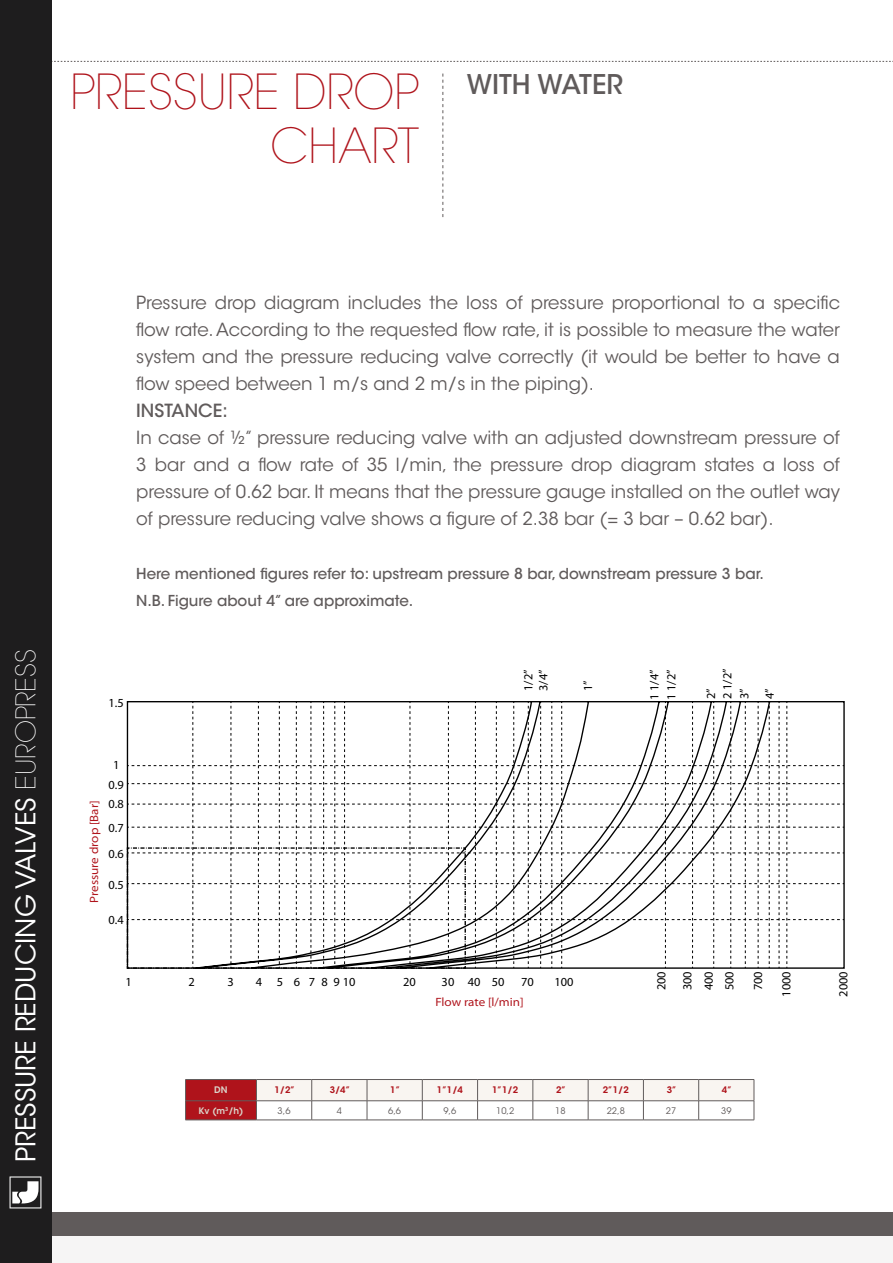
<style>
.page{position:relative;width:893px;height:1263px;background:#fff}
.page>*{position:absolute;margin:0;border:0;box-sizing:border-box;transform-origin:0 0}
.t1{font:200 48px/54px "ITC Avant Garde Std";color:#af131b;text-align:right}
.t2{font:27px "ITC Avant Garde Std";color:#fff}
.t3{font:500 27px "ITC Avant Garde Std";color:#605b5b}
.t4{font:18px/27px "ITC Avant Garde Std";color:#605b5b;text-align:justify}
.t5{font:500 18px "ITC Avant Garde Std";color:#605b5b}
.t6{font:500 15px/27px "ITC Avant Garde Std";color:#605b5b}
.t7{font:12.3px/16.6px "Myriad Pro";color:#000}
.t8{font:semi-expanded 12px "Myriad Pro";color:#af131b}
.t9{font:600 9px "ITC Avant Garde Std";color:#af131b}
.t10{font:9px "ITC Avant Garde Std";color:#605b5b}
.t11{font:600 9px "ITC Avant Garde Std";color:#dbd4ca}
.s1{font-weight:200}
</style>
<div class="page">
<svg style="left:51px;top:61px;width:842px;height:1px"></svg>
<div style="left:0;top:1213px;width:893px;height:50px;background:#f6f5f5"></div>
<div style="left:49px;top:1212px;width:844px;height:23px;background:#605b5b"></div>
<div style="left:0;top:0;width:51px;height:1263px;background:#1e1d1e"></div>
<svg style="left:10px;top:1176px;width:31px;height:32px"></svg>
<svg style="left:126px;top:702px;width:718px;height:267px"></svg>
<svg style="left:442px;top:74px;width:1px;height:143px"></svg>
<svg style="left:185px;top:1079px;width:570px;height:41px"></svg>
<hr style="left:185px;top:1120px;width:71px;height:1px;background:#605b5b">
<hr style="left:256px;top:1120px;width:56px;height:1px;background:#605b5b">
<hr style="left:312px;top:1120px;width:55px;height:1px;background:#605b5b">
<hr style="left:367px;top:1120px;width:55px;height:1px;background:#605b5b">
<hr style="left:422px;top:1120px;width:56px;height:1px;background:#605b5b">
<hr style="left:478px;top:1120px;width:55px;height:1px;background:#605b5b">
<hr style="left:533px;top:1120px;width:55px;height:1px;background:#605b5b">
<hr style="left:588px;top:1120px;width:55px;height:1px;background:#605b5b">
<hr style="left:643px;top:1120px;width:56px;height:1px;background:#605b5b">
<hr style="left:699px;top:1120px;width:55px;height:1px;background:#605b5b">
<h1 class="t1" style="left:71px;top:66px;width:350px">PRESSURE DROP<br>CHART</h1>
<h2 class="t3" style="left:467px;top:67px;width:158px">With water</h2>
<h2 class="t2" style="left:9px;top:1162px;width:515px;rotate:-90deg">PRESSURE REDUCING VALVES <span class="s1">EUROPRESS</span></h2>
<p class="t4" style="left:136px;top:289px;width:705px">Pressure drop diagram includes the loss of pressure proportional to a specific flow rate. According to the requested flow rate, it is possible to measure the water system and the pressure reducing valve correctly (it would be better to have a flow speed between 1 m/s and 2 m/s in the piping).</p>
<p class="t5" style="left:136px;top:399px;width:93px">INSTANCE:</p>
<p class="t4" style="left:136px;top:424px;width:705px">In case of ½” pressure reducing valve with an adjusted downstream pressure of 3 bar and a flow rate of 35 l/min, the pressure drop diagram states a loss of pressure of 0.62 bar. It means that the pressure gauge installed on the outlet way of pressure reducing valve shows a figure of 2.38 bar (= 3 bar – 0.62 bar).</p>
<p class="t6" style="left:136px;top:560px;width:629px">Here mentioned figures refer to: upstream pressure 8 bar, downstream pressure 3 bar.<br>N.B. Figure about 4” are approximate.</p>
<p class="t7" style="left:109px;top:695px;width:17px">1.5</p>
<p class="t7" style="left:521px;top:691px;width:23px;line-height:14.7px;rotate:-90deg">1/2”<br>3/4”</p>
<p class="t7" style="left:580px;top:691px;width:12px;rotate:-90deg">1”</p>
<p class="t7" style="left:646px;top:700px;width:32px;rotate:-90deg">1 1/4”<br>1 1/2”</p>
<p class="t7" style="left:703px;top:699px;width:32px;rotate:-90deg">2”<br>2 1/2”<br>3”</p>
<p class="t7" style="left:762px;top:699px;width:12px;rotate:-90deg">4”</p>
<p class="t8" style="left:87px;top:903px;width:104px;rotate:-90deg">Pressure drop [Bar]</p>
<p class="t7" style="left:113px;top:757px;width:8px">1</p>
<p class="t7" style="left:109px;top:776px;width:17px">0.9</p>
<p class="t7" style="left:109px;top:796px;width:17px">0.8</p>
<p class="t7" style="left:109px;top:819px;width:17px">0.7</p>
<p class="t7" style="left:109px;top:846px;width:17px">0.6</p>
<p class="t7" style="left:109px;top:876px;width:17px">0.5</p>
<p class="t7" style="left:109px;top:911px;width:17px">0.4</p>
<p class="t7" style="left:125px;top:973px;width:8px">1</p>
<p class="t7" style="left:189px;top:973px;width:8px">2</p>
<p class="t7" style="left:227px;top:973px;width:8px">3</p>
<p class="t7" style="left:256px;top:973px;width:101px">4 5 6 78910</p>
<p class="t7" style="left:403px;top:973px;width:14px">20</p>
<p class="t7" style="left:442px;top:973px;width:64px">30 40 50</p>
<p class="t7" style="left:521px;top:973px;width:14px">70</p>
<p class="t7" style="left:554px;top:973px;width:21px">100</p>
<p class="t7" style="left:653px;top:990px;width:21px;rotate:-90deg">200</p>
<p class="t8" style="left:435px;top:995px;width:90px">Flow rate [l/min]</p>
<p class="t7" style="left:677px;top:990px;width:21px;line-height:21px;text-align:justify;rotate:-90deg">300<br>400<br>500</p>
<p class="t7" style="left:750px;top:990px;width:21px;rotate:-90deg">700</p>
<p class="t7" style="left:778px;top:997px;width:27px;rotate:-90deg">1000</p>
<p class="t7" style="left:835px;top:997px;width:27px;rotate:-90deg">2000</p>
<p class="t11" style="left:214px;top:1084px;width:15px">DN</p>
<p class="t9" style="left:274px;top:1084px;width:22px">1/2”</p>
<p class="t9" style="left:330px;top:1084px;width:22px">3/4”</p>
<p class="t9" style="left:390px;top:1084px;width:11px">1”</p>
<p class="t9" style="left:437px;top:1084px;width:28px">1”1/4</p>
<p class="t9" style="left:492px;top:1084px;width:28px">1”1/2</p>
<p class="t9" style="left:556px;top:1084px;width:11px">2”</p>
<p class="t9" style="left:603px;top:1084px;width:28px">2”1/2</p>
<p class="t9" style="left:667px;top:1084px;width:11px">3”</p>
<p class="t9" style="left:722px;top:1084px;width:11px">4”</p>
<p class="t11" style="left:199px;top:1105px;width:46px">Kv (m<sup>3</sup>/h)</p>
<p class="t10" style="left:278px;top:1105px;width:14px">3,6</p>
<p class="t10" style="left:337px;top:1105px;width:7px">4</p>
<p class="t10" style="left:388px;top:1105px;width:14px">6,6</p>
<p class="t10" style="left:443px;top:1105px;width:14px">9,6</p>
<p class="t10" style="left:496px;top:1105px;width:20px">10,2</p>
<p class="t10" style="left:555px;top:1105px;width:12px">18</p>
<p class="t10" style="left:607px;top:1105px;width:20px">22,8</p>
<p class="t10" style="left:666px;top:1105px;width:12px">27</p>
<p class="t10" style="left:721px;top:1105px;width:12px">39</p>
</div>
